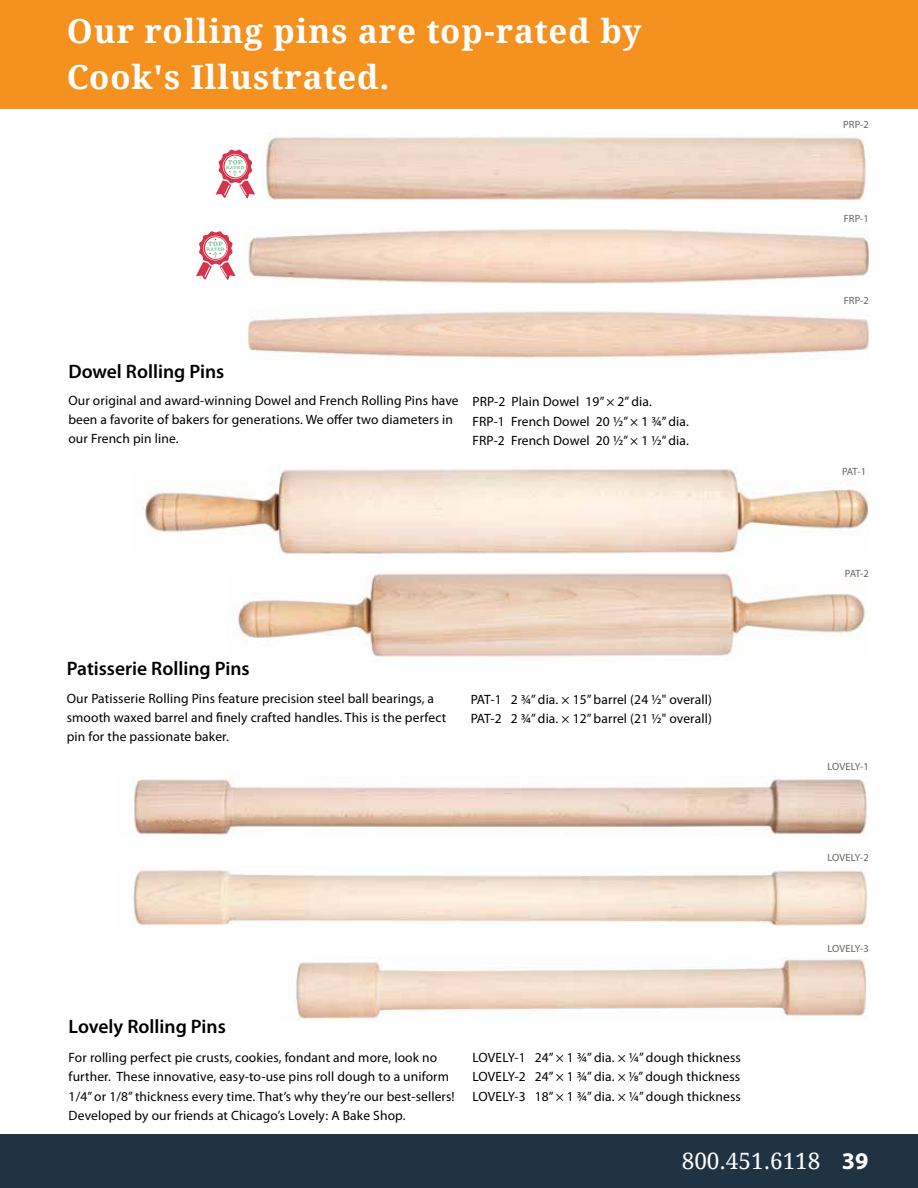
<style>
.page{position:relative;width:918px;height:1188px;background:#fff}
.page>*{position:absolute;margin:0;border:0;box-sizing:border-box;transform-origin:0 0}
.t1{font:700 33px/46.5px "Droid Serif";letter-spacing:.03em;color:#fff}
.t2{font:22.5px "Droid Serif";color:#fff}
.t3{font:600 19.5px "Myriad Pro";color:#000}
.t4{font:13.5px/19.5px "Myriad Pro";letter-spacing:.01em;color:#000}
.t5{font:10.5px "Myriad Pro";letter-spacing:.01em;color:#6a6460}
.s1{font-family:"Myriad Pro";font-weight:700;font-size:24px}
</style>
<div class="page">
<div style="left:0;top:1134px;width:918px;height:54px;background:#1f3342"></div>
<div style="left:0;top:0;width:918px;height:109px;background:#f5921f"></div>
<img style="left:143px;top:467px;width:725px;height:87px">
<img style="left:237px;top:573px;width:629px;height:84px">
<img style="left:261px;top:136px;width:605px;height:65px">
<img style="left:248px;top:228px;width:620px;height:56px">
<img style="left:248px;top:311px;width:620px;height:47px">
<img style="left:296px;top:959px;width:570px;height:62px">
<img style="left:133px;top:777px;width:734px;height:59px">
<img style="left:133px;top:869px;width:734px;height:58px">
<svg style="left:216px;top:149px;width:39px;height:49px"></svg>
<svg style="left:196px;top:231px;width:39px;height:49px"></svg>
<h1 class="t1" style="left:67px;top:8px;width:576px">Our rolling pins are top-rated by<br>Cook's Illustrated.</h1>
<h3 class="t3" style="left:68px;top:359px;width:158px">Dowel Rolling Pins</h3>
<p class="t4" style="left:68px;top:391px;width:392px;line-height:18.8px">Our original and award-winning Dowel and French Rolling Pins have been a favorite of bakers for generations. We offer two diameters in our French pin line.</p>
<p class="t4" style="left:472px;top:392px;width:218px">PRP-2 Plain Dowel 19” × 2” dia.<br>FRP-1 French Dowel 20 1⁄2” × 1 3⁄4” dia.<br>FRP-2 French Dowel 20 1⁄2” × 1 1⁄2” dia.</p>
<h3 class="t3" style="left:67px;top:656px;width:184px">Patisserie Rolling Pins</h3>
<p class="t4" style="left:67px;top:689px;width:381px;line-height:18.8px">Our Patisserie Rolling Pins feature precision steel ball bearings, a smooth waxed barrel and finely crafted handles. This is the perfect pin for the passionate baker.</p>
<p class="t4" style="left:471px;top:689px;width:243px">PAT-1 2 3⁄4” dia. × 15” barrel (24 1/2" overall)<br>PAT-2 2 3⁄4” dia. × 12” barrel (21 1/2" overall)</p>
<h3 class="t3" style="left:69px;top:1014px;width:159px">Lovely Rolling Pins</h3>
<p class="t4" style="left:69px;top:1047px;width:388px">For rolling perfect pie crusts, cookies, fondant and more, look no further. These innovative, easy-to-use pins roll dough to a uniform 1/4” or 1/8” thickness every time. That’s why they’re our best-sellers!<br>Developed by our friends at Chicago’s Lovely: A Bake Shop.</p>
<p class="t4" style="left:473px;top:1047px;width:270px;text-align:justify">LOVELY-1 24” × 1 3⁄4” dia. × 1⁄4” dough thickness LOVELY-2 24” × 1 3⁄4” dia. × 1⁄8” dough thickness LOVELY-3 18” × 1 3⁄4” dia. × 1⁄4” dough thickness</p>
<p class="t5" style="left:843px;top:118px;width:27px">PRP-2</p>
<p class="t5" style="left:844px;top:212px;width:27px">FRP-1</p>
<p class="t5" style="left:844px;top:294px;width:27px">FRP-2</p>
<p class="t5" style="left:842px;top:465px;width:26px">PAT-1</p>
<p class="t5" style="left:845px;top:567px;width:26px">PAT-2</p>
<p class="t5" style="left:828px;top:760px;width:43px">LOVELY-1</p>
<p class="t5" style="left:828px;top:851px;width:43px">LOVELY-2</p>
<p class="t5" style="left:828px;top:942px;width:43px">LOVELY-3</p>
<h2 class="t2" style="left:682px;top:1146px;width:188px">800.451.6118 <span class="s1">39</span></h2>
</div>
